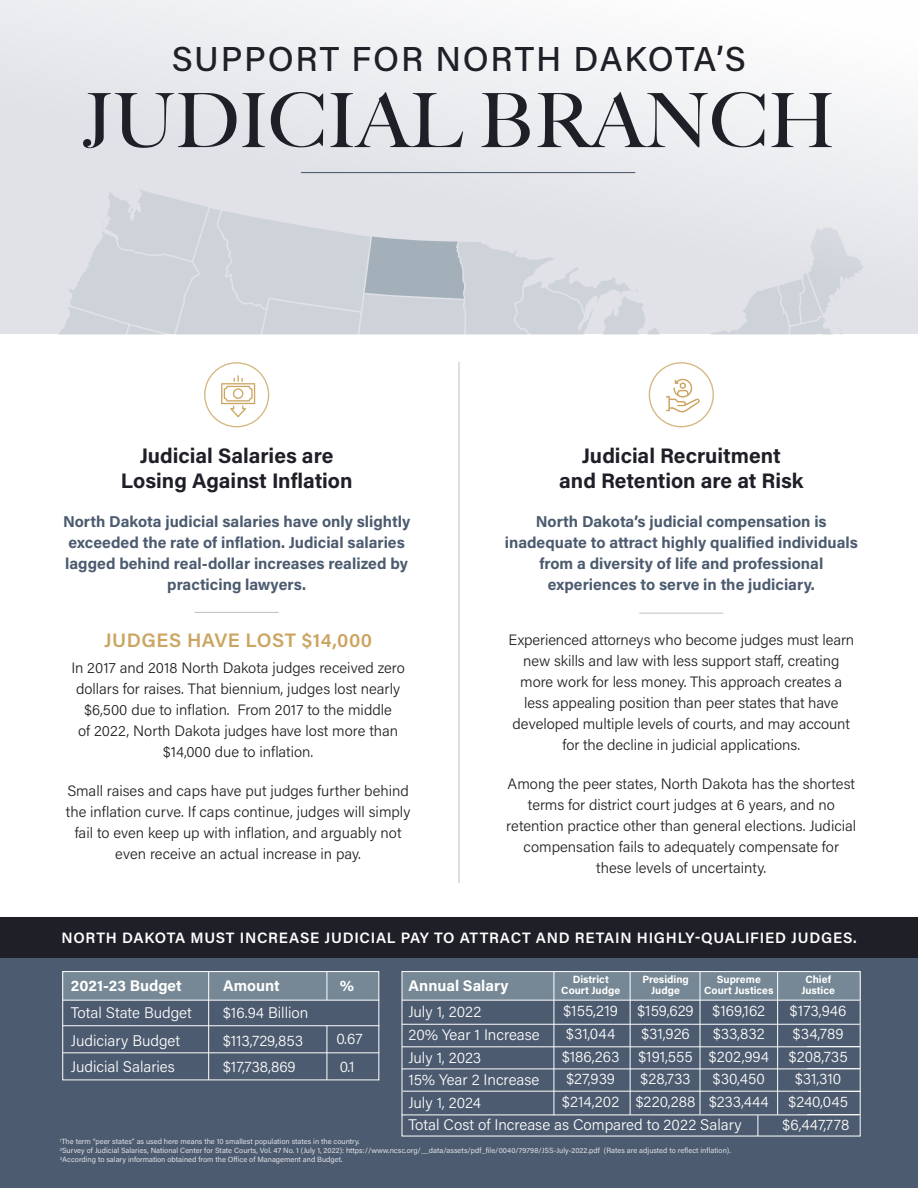
<style>
.page{position:relative;width:918px;height:1188px;background:#fff}
.page>*{position:absolute;margin:0;border:0;box-sizing:border-box;transform-origin:0 0}
.t1{font:500 75px "Big Caslon";color:#1f1f28}
.t2{font:500 34.5px "Acumin Pro";letter-spacing:.05em;color:#1f1f28}
.t3{font:700 21px "Acumin Pro";color:#1f1f28}
.t4{font:600 19.5px "Acumin Pro";letter-spacing:.025em;color:#cba561}
.t5{font:700 15.75px/21px "Acumin Pro";color:#4c5b6f;text-align:center}
.t6{font:300 15.45px "Acumin Pro";color:#fff}
.t7{font:700 15.45px "Acumin Pro";color:#fff}
.t8{font:300 15px/21px "Acumin Pro";color:#231f20;text-align:center}
.t9{font:600 15px "Acumin Pro";letter-spacing:.05em;color:#fff}
.t10{font:700 10.5px "Acumin Pro";color:#fff}
.t11{font:7.5px "Acumin Pro";color:#e0e2e7}
</style>
<div class="page">
<div style="left:0;top:958px;width:918px;height:230px;background:#4c5b6f"></div>
<div style="left:0;top:917px;width:918px;height:41px;background:#1f1f28"></div>
<hr style="left:459px;top:362px;width:1px;height:521px;background:#535f6f">
<div style="left:0;top:0;width:918px;height:334px;background:linear-gradient(to bottom,#f4f4f6,#dddfe4)"></div>
<svg style="left:698px;top:224px;width:168px;height:111px;background:#dbdee3"></svg>
<div style="left:63px;top:972px;width:316px;height:28px;background:#768895"></div>
<hr style="left:301px;top:172px;width:334px;height:1px;background:#535f6f">
<hr style="left:195px;top:612px;width:84px;height:1px;background:#535f6f">
<hr style="left:639px;top:613px;width:84px;height:1px;background:#535f6f">
<svg style="left:221px;top:375px;width:34px;height:42px"></svg>
<svg style="left:666px;top:378px;width:34px;height:35px"></svg>
<svg style="left:51px;top:187px;width:615px;height:147px;background:#d3d7dd"></svg>
<div style="left:62px;top:971px;width:317px;height:109px;border:1px solid #fff"></div>
<hr style="left:63px;top:1025px;width:316px;height:1px;background:#fff">
<hr style="left:63px;top:1000px;width:316px;height:1px;background:#fff">
<hr style="left:63px;top:1052px;width:316px;height:1px;background:#fff">
<hr style="left:208px;top:971px;width:1px;height:109px;background:#fff">
<hr style="left:327px;top:1026px;width:1px;height:54px;background:#fff">
<svg style="left:327px;top:971px;width:1px;height:29px"></svg>
<div style="left:204px;top:362px;width:65px;height:65px;border:1px solid #cba561;border-radius:50%"></div>
<div style="left:649px;top:362px;width:65px;height:65px;border:1px solid #cba561;border-radius:50%"></div>
<div style="left:402px;top:972px;width:458px;height:28px;background:#768895"></div>
<div style="left:402px;top:971px;width:459px;height:165px;border:1px solid #fff"></div>
<hr style="left:402px;top:1024px;width:458px;height:1px;background:#fff">
<hr style="left:402px;top:1000px;width:458px;height:1px;background:#fff">
<hr style="left:402px;top:1046px;width:458px;height:1px;background:#fff">
<hr style="left:554px;top:971px;width:1px;height:144px;background:#fff">
<hr style="left:630px;top:972px;width:1px;height:143px;background:#fff">
<hr style="left:402px;top:1069px;width:458px;height:1px;background:#fff">
<hr style="left:403px;top:1091px;width:458px;height:1px;background:#fff">
<hr style="left:402px;top:1115px;width:457px;height:1px;background:#fff">
<hr style="left:700px;top:971px;width:1px;height:143px;background:#fff">
<hr style="left:777px;top:971px;width:1px;height:144px;background:#fff">
<svg style="left:757px;top:1115px;width:1px;height:21px"></svg>
<p class="t2" style="left:172px;top:35px;width:576px">SUPPORT FOR NORTH DAKOTA’S</p>
<p class="t1" style="left:82px;top:59px;width:755px">JUDICIAL BRANCH</p>
<p class="t3" style="left:140px;top:441px;width:195px">Judicial Salaries are</p>
<p class="t3" style="left:121px;top:466px;width:233px">Losing Against Inflation</p>
<p class="t5" style="left:63px;top:510px;width:349px">North Dakota judicial salaries have only slightly exceeded the rate of inflation. Judicial salaries lagged behind real-dollar increases realized by practicing lawyers.</p>
<p class="t4" style="left:104px;top:626px;width:270px">JUDGES HAVE LOST $14,000</p>
<p class="t8" style="left:71px;top:656px;width:335px">In 2017 and 2018 North Dakota judges received zero dollars for raises. That biennium, judges lost nearly $6,500 due to inflation. From 2017 to the middle<br>of 2022, North Dakota judges have lost more than $14,000 due to inflation.</p>
<p class="t8" style="left:66px;top:779px;width:346px">Small raises and caps have put judges further behind the inflation curve. If caps continue, judges will simply fail to even keep up with inflation, and arguably not even receive an actual increase in pay.</p>
<p class="t3" style="left:582px;top:441px;width:200px">Judicial Recruitment</p>
<p class="t3" style="left:559px;top:466px;width:246px">and Retention are at Risk</p>
<p class="t5" style="left:505px;top:510px;width:355px">North Dakota’s judicial compensation is inadequate to attract highly qualified individuals from a diversity of life and professional experiences to serve in the judiciary.</p>
<p class="t8" style="left:508px;top:628px;width:347px">Experienced attorneys who become judges must learn new skills and law with less support staff, creating more work for less money. This approach creates a less appealing position than peer states that have developed multiple levels of courts, and may account for the decline in judicial applications.</p>
<p class="t8" style="left:506px;top:772px;width:352px">Among the peer states, North Dakota has the shortest terms for district court judges at 6 years, and no retention practice other than general elections. Judicial compensation fails to adequately compensate for these levels of uncertainty.</p>
<p class="t9" style="left:61px;top:928px;width:797px">NORTH DAKOTA MUST INCREASE JUDICIAL PAY TO ATTRACT AND RETAIN HIGHLY-QUALIFIED JUDGES.</p>
<p class="t7" style="left:71px;top:974px;width:112px">2021-23 Budget</p>
<p class="t6" style="left:71px;top:1002px;width:123px">Total State Budget</p>
<p class="t6" style="left:71px;top:1030px;width:111px">Judiciary Budget</p>
<p class="t6" style="left:71px;top:1056px;width:106px">Judicial Salaries</p>
<p class="t7" style="left:223px;top:974px;width:58px">Amount</p>
<p class="t6" style="left:223px;top:1002px;width:87px">$16.94 Billion</p>
<p class="t6" style="left:223px;top:1030px;width:82px">$113,729,853</p>
<p class="t6" style="left:223px;top:1056px;width:74px">$17,738,869</p>
<p class="t7" style="left:340px;top:974px;width:16px">%</p>
<p class="t6" style="left:336px;top:1028px;width:28px">0.67</p>
<p class="t6" style="left:340px;top:1056px;width:16px">0.1</p>
<p class="t10" style="left:805px;top:972px;width:27px">Chief</p>
<p class="t10" style="left:801px;top:983px;width:35px">Justice</p>
<p class="t10" style="left:642px;top:972px;width:48px">Presiding</p>
<p class="t10" style="left:651px;top:983px;width:30px">Judge</p>
<p class="t10" style="left:573px;top:972px;width:38px">District</p>
<p class="t10" style="left:561px;top:983px;width:61px">Court Judge</p>
<p class="t10" style="left:717px;top:972px;width:45px">Supreme</p>
<p class="t10" style="left:704px;top:983px;width:71px">Court Justices</p>
<p class="t7" style="left:409px;top:974px;width:101px">Annual Salary</p>
<p class="t6" style="left:408px;top:1001px;width:74px">July 1, 2022</p>
<p class="t6" style="left:408px;top:1024px;width:133px">20% Year 1 Increase</p>
<p class="t6" style="left:408px;top:1047px;width:74px">July 1, 2023</p>
<p class="t6" style="left:563px;top:1000px;width:56px">$155,219</p>
<p class="t6" style="left:566px;top:1023px;width:51px">$31,044</p>
<p class="t6" style="left:562px;top:1046px;width:59px">$186,263</p>
<p class="t6" style="left:566px;top:1068px;width:50px">$27,939</p>
<p class="t6" style="left:562px;top:1091px;width:59px">$214,202</p>
<p class="t6" style="left:637px;top:1000px;width:58px">$159,629</p>
<p class="t6" style="left:641px;top:1023px;width:50px">$31,926</p>
<p class="t6" style="left:638px;top:1046px;width:56px">$191,555</p>
<p class="t6" style="left:641px;top:1068px;width:52px">$28,733</p>
<p class="t6" style="left:636px;top:1091px;width:61px">$220,288</p>
<p class="t6" style="left:713px;top:1000px;width:54px">$169,162</p>
<p class="t6" style="left:713px;top:1023px;width:53px">$33,832</p>
<p class="t6" style="left:709px;top:1046px;width:62px">$202,994</p>
<p class="t6" style="left:790px;top:1000px;width:58px">$173,946</p>
<p class="t6" style="left:793px;top:1023px;width:52px">$34,789</p>
<p class="t6" style="left:789px;top:1046px;width:60px">$208,735</p>
<p class="t6" style="left:795px;top:1068px;width:48px">$31,310</p>
<p class="t6" style="left:789px;top:1091px;width:61px">$240,045</p>
<p class="t6" style="left:408px;top:1069px;width:132px">15% Year 2 Increase</p>
<p class="t6" style="left:713px;top:1068px;width:53px">$30,450</p>
<p class="t6" style="left:408px;top:1092px;width:74px">July 1, 2024</p>
<p class="t6" style="left:709px;top:1091px;width:61px">$233,444</p>
<p class="t6" style="left:408px;top:1114px;width:335px">Total Cost of Increase as Compared to 2022 Salary</p>
<p class="t6" style="left:783px;top:1114px;width:68px">$6,447,778</p>
<p class="t11" style="left:60px;top:1136px;width:301px"><sup>1</sup>The term “peer states” as used here means the 10 smallest population states in the country.</p>
<p class="t11" style="left:60px;top:1145px;width:672px"><sup>2</sup>Survey of Judicial Salaries, National Center for State Courts, Vol. 47 No. 1 (July 1, 2022): https://www.ncsc.org/__data/assets/pdf_file/0040/79798/JSS-July-2022.pdf (Rates are adjusted to reflect inflation).</p>
<p class="t11" style="left:60px;top:1154px;width:284px"><sup>3</sup>According to salary information obtained from the Office of Management and Budget.</p>
</div>
